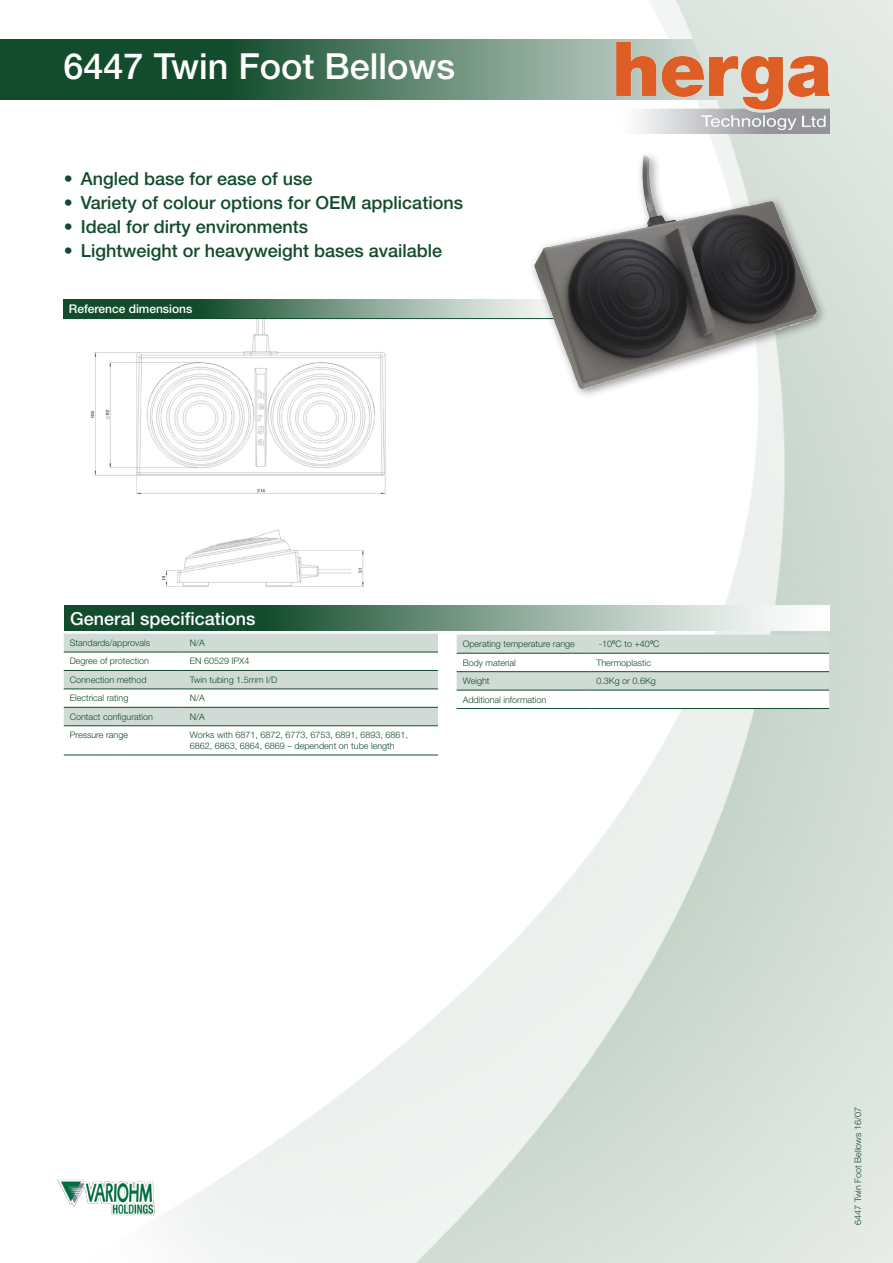
<style>
.page{position:relative;width:893px;height:1263px;background:#fff}
.page>*{position:absolute;margin:0;border:0;box-sizing:border-box;transform-origin:0 0}
.Headings_in_Green_Ba{font:500 36px "Helvetica Neue LT Pro";color:#fff}
.t1{font:500 18px "Helvetica Neue LT Pro";color:#124c2c}
.Body_text_tables{font:500 18px "Helvetica Neue LT Pro";color:#fff}
.Body_text_tables-2{font:500 12px "Helvetica Neue LT Pro";color:#fff}
.Body_text_tables-3{font:300 9px/10.8px "Helvetica Neue LT Pro";color:#124c2c}
.s1{font-family:"Arial";font-weight:400}
</style>
<div class="page">
<img style="left:0;top:0;width:893px;height:1263px">
<img style="left:53px;top:1175px;width:109px;height:46px">
<img style="left:617px;top:43px;width:212px;height:90px">
<img style="left:64px;top:285px;width:384px;height:312px">
<svg style="left:64px;top:634px;width:374px;height:121px"></svg>
<hr style="left:64px;top:652px;width:120px;height:1px;background:#124c2c">
<hr style="left:184px;top:652px;width:254px;height:1px;background:#124c2c">
<hr style="left:64px;top:670px;width:120px;height:1px;background:#124c2c">
<hr style="left:184px;top:670px;width:254px;height:1px;background:#124c2c">
<hr style="left:64px;top:688px;width:120px;height:1px;background:#124c2c">
<hr style="left:184px;top:688px;width:254px;height:1px;background:#124c2c">
<hr style="left:64px;top:707px;width:120px;height:1px;background:#124c2c">
<hr style="left:184px;top:707px;width:254px;height:1px;background:#124c2c">
<hr style="left:64px;top:725px;width:120px;height:1px;background:#124c2c">
<hr style="left:184px;top:725px;width:254px;height:1px;background:#124c2c">
<hr style="left:64px;top:755px;width:120px;height:1px;background:#124c2c">
<hr style="left:184px;top:755px;width:254px;height:1px;background:#124c2c">
<svg style="left:64px;top:606px;width:766px;height:25px;background:#739582"></svg>
<svg style="left:457px;top:635px;width:372px;height:73px"></svg>
<hr style="left:457px;top:653px;width:133px;height:1px;background:#124c2c">
<hr style="left:590px;top:653px;width:239px;height:1px;background:#124c2c">
<hr style="left:457px;top:671px;width:133px;height:1px;background:#124c2c">
<hr style="left:590px;top:671px;width:239px;height:1px;background:#124c2c">
<hr style="left:457px;top:690px;width:133px;height:1px;background:#124c2c">
<hr style="left:590px;top:690px;width:239px;height:1px;background:#124c2c">
<hr style="left:457px;top:708px;width:133px;height:1px;background:#124c2c">
<hr style="left:590px;top:708px;width:239px;height:1px;background:#124c2c">
<svg style="left:64px;top:300px;width:405px;height:18px;background:#527c65"></svg>
<hr style="left:64px;top:318px;width:521px;height:1px;background:#124c2c">
<img style="left:469px;top:154px;width:424px;height:254px">
<p class="Headings_in_Green_Ba" style="left:64px;top:45px;width:393px">6447 Twin Foot Bellows</p>
<p class="t1" style="left:64px;top:168px;width:250px">• Angled base for ease of use</p>
<p class="t1" style="left:64px;top:192px;width:401px">• Variety of colour options for OEM applications</p>
<p class="t1" style="left:64px;top:216px;width:246px">• Ideal for dirty environments</p>
<p class="t1" style="left:64px;top:240px;width:380px">• Lightweight or heavyweight bases available</p>
<p class="Body_text_tables-2" style="left:69px;top:302px;width:125px">Reference dimensions</p>
<p class="Body_text_tables" style="left:70px;top:608px;width:187px">General specifications</p>
<p class="Body_text_tables-3" style="left:70px;top:637px;width:82px">Standards/approvals</p>
<p class="Body_text_tables-3" style="left:190px;top:637px;width:17px">N/A</p>
<p class="Body_text_tables-3" style="left:70px;top:656px;width:81px">Degree of protection</p>
<p class="Body_text_tables-3" style="left:190px;top:656px;width:61px">EN 60529 IPX4</p>
<p class="Body_text_tables-3" style="left:70px;top:674px;width:78px">Connection method</p>
<p class="Body_text_tables-3" style="left:190px;top:674px;width:89px">Twin tubing 1.5mm I/D</p>
<p class="Body_text_tables-3" style="left:70px;top:692px;width:60px">Electrical rating</p>
<p class="Body_text_tables-3" style="left:190px;top:692px;width:17px">N/A</p>
<p class="Body_text_tables-3" style="left:70px;top:711px;width:85px">Contact configuration</p>
<p class="Body_text_tables-3" style="left:190px;top:711px;width:17px">N/A</p>
<p class="Body_text_tables-3" style="left:70px;top:729px;width:60px">Pressure range</p>
<p class="Body_text_tables-3" style="left:190px;top:729px;width:220px">Works with 6871, 6872, 6773, 6753, 6891, 6893, 6861,<br>6862, 6863, 6864, 6869 – dependent on tube length</p>
<p class="Body_text_tables-3" style="left:463px;top:638px;width:114px">Operating temperature range</p>
<p class="Body_text_tables-3" style="left:599px;top:638px;width:62px">-10<span class="s1">º</span>C to +40<span class="s1">º</span>C</p>
<p class="Body_text_tables-3" style="left:463px;top:657px;width:55px">Body material</p>
<p class="Body_text_tables-3" style="left:596px;top:657px;width:56px">Thermoplastic</p>
<p class="Body_text_tables-3" style="left:463px;top:675px;width:28px">Weight</p>
<p class="Body_text_tables-3" style="left:596px;top:675px;width:61px">0.3Kg or 0.6Kg</p>
<p class="Body_text_tables-3" style="left:463px;top:694px;width:85px">Additional information</p>
<p class="Body_text_tables-3" style="left:852px;top:1225px;width:119px;rotate:-90deg">6447 Twin Foot Bellows 16/07</p>
</div>
